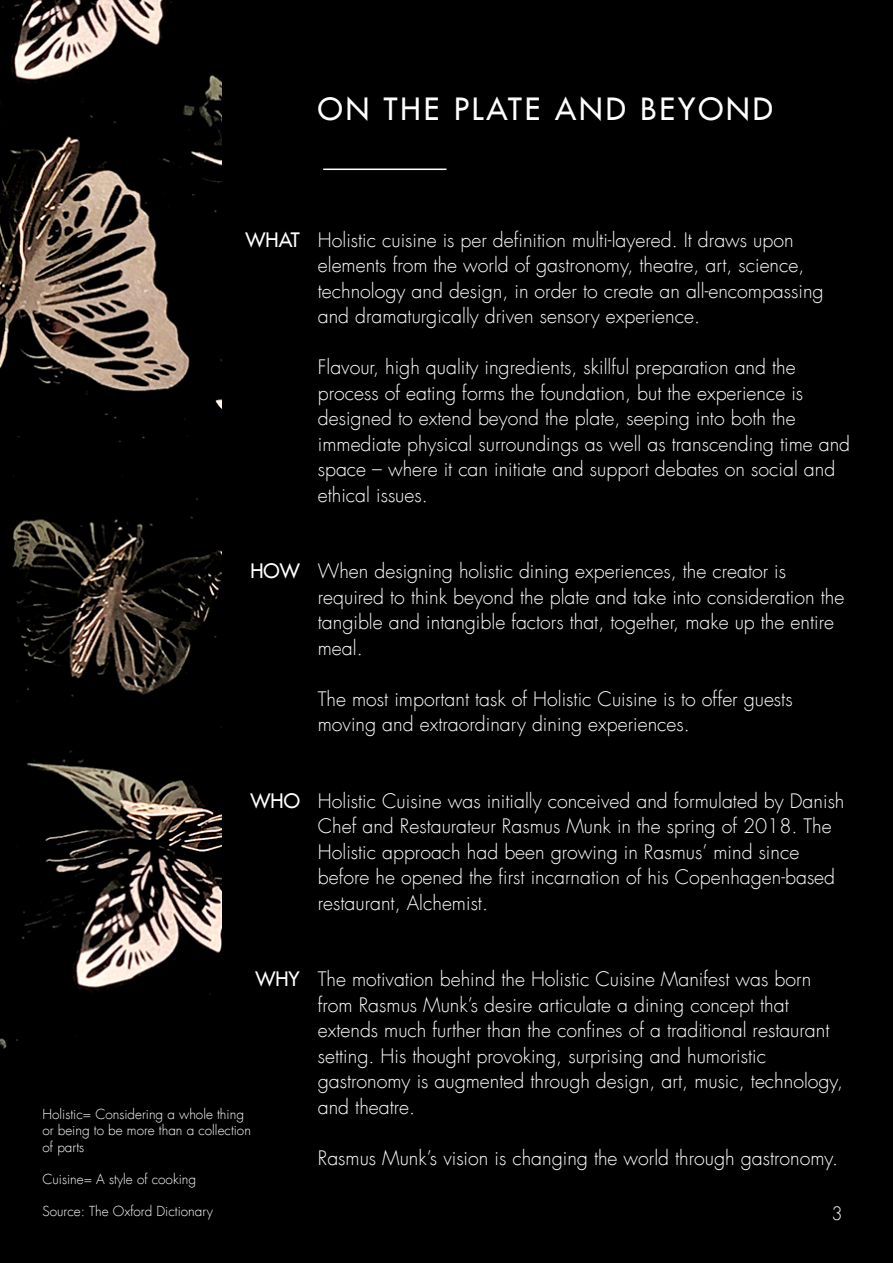
<style>
.page{position:relative;width:893px;height:1263px;background:#000}
.page>*{position:absolute;margin:0;border:0;box-sizing:border-box;transform-origin:0 0}
.t1{font:30px "Futura LT";letter-spacing:.1em;color:#fff}
.t2{font:300 19.5px/25.5px "Futura LT";color:#fff}
.t3{font:19.5px "Futura LT";color:#fff}
.t4{font:300 18px "Futura LT";color:#fff}
.t5{font:300 13.5px/16.2px "Futura LT";color:#fff}
</style>
<div class="page">
<img style="left:0;top:0;width:222px;height:1048px">
<hr style="left:323px;top:169px;width:123px;height:1px;background:#fff">
<h1 class="t1" style="left:318px;top:89px;width:456px">ON THE PLATE AND BEYOND</h1>
<p class="t3" style="left:246px;top:227px;width:56px">WHAT</p>
<p class="t2" style="left:318px;top:227px;width:507px">Holistic cuisine is per definition multi-layered. It draws upon elements from the world of gastronomy, theatre, art, science, technology and design, in order to create an all-encompassing and dramaturgically driven sensory experience.</p>
<p class="t2" style="left:318px;top:355px;width:534px">Flavour, high quality ingredients, skillful preparation and the process of eating forms the foundation, but the experience is designed to extend beyond the plate, seeping into both the immediate physical surroundings as well as transcending time and space – where it can initiate and support debates on social and ethical issues.</p>
<p class="t3" style="left:250px;top:558px;width:51px">HOW</p>
<p class="t2" style="left:318px;top:559px;width:528px">When designing holistic dining experiences, the creator is required to think beyond the plate and take into consideration the tangible and intangible factors that, together, make up the entire meal.</p>
<p class="t2" style="left:318px;top:686px;width:476px">The most important task of Holistic Cuisine is to offer guests moving and extraordinary dining experiences.</p>
<p class="t3" style="left:250px;top:788px;width:51px">WHO</p>
<p class="t2" style="left:318px;top:788px;width:528px">Holistic Cuisine was initially conceived and formulated by Danish Chef and Restaurateur Rasmus Munk in the spring of 2018. The Holistic approach had been growing in Rasmus’ mind since before he opened the first incarnation of his Copenhagen-based restaurant, Alchemist.</p>
<p class="t3" style="left:255px;top:966px;width:46px">WHY</p>
<p class="t5" style="left:43px;top:1106px;width:210px">Holistic= Considering a whole thing or being to be more than a collection of parts</p>
<p class="t5" style="left:43px;top:1171px;width:155px">Cuisine= A style of cooking</p>
<p class="t5" style="left:43px;top:1204px;width:172px">Source: The Oxford Dictionary</p>
<p class="t2" style="left:318px;top:967px;width:527px">The motivation behind the Holistic Cuisine Manifest was born from Rasmus Munk’s desire articulate a dining concept that extends much further than the confines of a traditional restaurant setting. His thought provoking, surprising and humoristic gastronomy is augmented through design, art, music, technology, and theatre.</p>
<p class="t2" style="left:318px;top:1145px;width:522px">Rasmus Munk’s vision is changing the world through gastronomy.</p>
<p class="t4" style="left:831px;top:1203px;width:13px">3</p>
</div>
